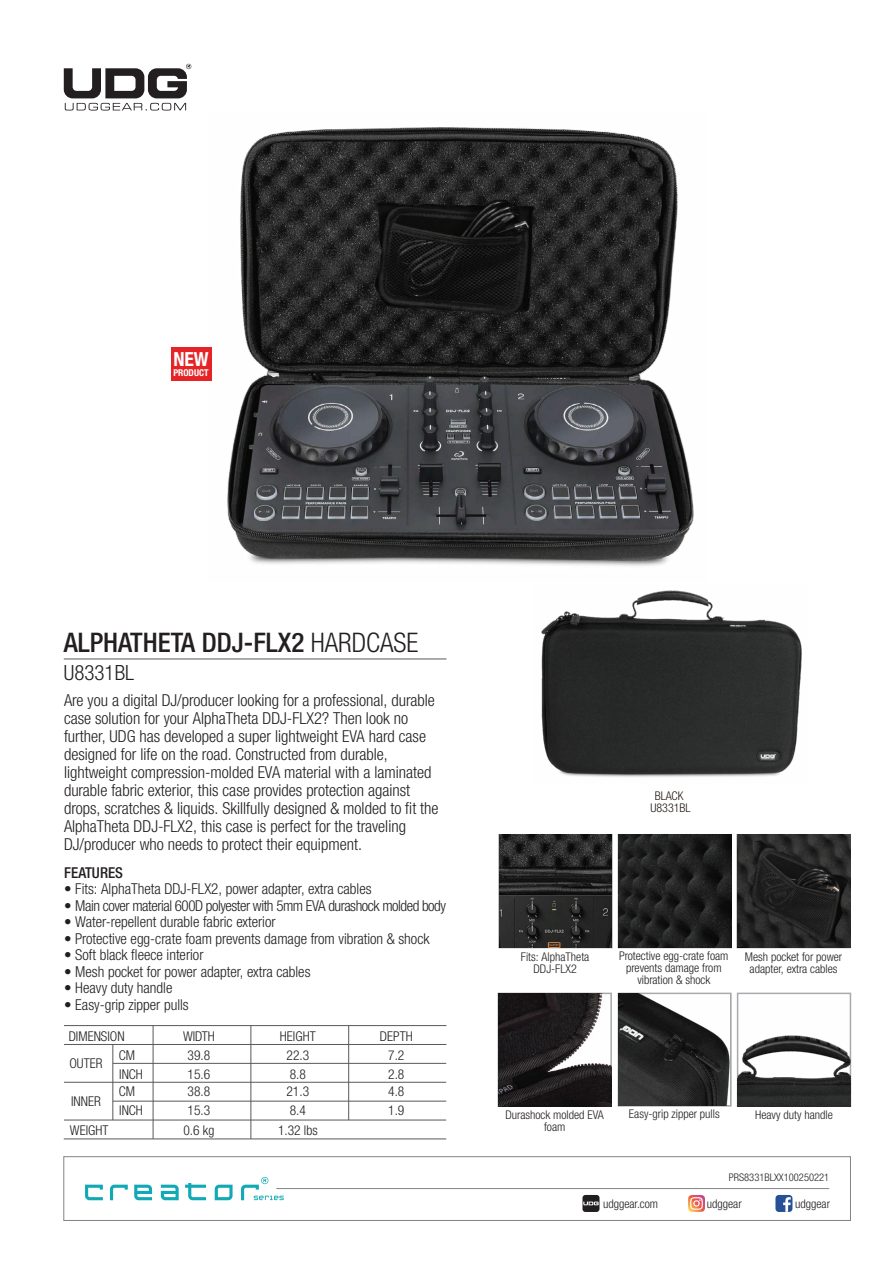
<style>
.page{position:relative;width:893px;height:1263px;background:#fff}
.page>*{position:absolute;margin:0;border:0;box-sizing:border-box;transform-origin:0 0}
.t1{font:500 condensed 27px "Helvetica Neue";color:#231f20}
.t2{font:300 condensed 21px "Helvetica Neue";color:#231f20}
.t3{font:700 condensed 19.5px "Helvetica Neue";color:#fff}
.t4{font:300 condensed 16.5px/18px "Helvetica Neue";color:#231f20}
.t5{font:300 condensed 15px "Helvetica Neue";color:#231f20}
.t6{font:300 condensed 15px "Helvetica Neue";letter-spacing:-.03em;color:#231f20}
.t7{font:500 condensed 15px "Helvetica Neue";color:#231f20}
.t8{font:300 condensed 13.5px/19px "Helvetica Neue";color:#231f20}
.t9{font:300 condensed 12px/12px "Helvetica Neue";color:#231f20;text-align:center}
.t10{font:300 condensed 12px/12px "Helvetica Neue";color:#211e1e;text-align:center}
.t11{font:300 condensed 12px/12px "Helvetica Neue";color:#211915;text-align:center}
.t12{font:300 condensed 10.5px "Helvetica Neue";color:#231f20}
.t13{font:700 condensed 9.45px "Helvetica Neue";color:#fff}
.s1{font-weight:300}
</style>
<div class="page">
<div style="left:64px;top:1156px;width:787px;height:65px;background:#fff;border:1px solid #818386"></div>
<svg style="left:64px;top:64px;width:127px;height:47px"></svg>
<img style="left:501px;top:995px;width:108px;height:109px">
<div style="left:498px;top:992px;width:114px;height:115px;border:2px solid #a8aaad"></div>
<svg style="left:737px;top:992px;width:114px;height:115px"></svg>
<hr style="left:276px;top:1188px;width:553px;height:1px;background:#818386">
<hr style="left:64px;top:1025px;width:382px;height:1px;background:#58595b">
<hr style="left:64px;top:1044px;width:382px;height:1px;background:#58595b">
<hr style="left:113px;top:1063px;width:333px;height:1px;background:#58595b">
<hr style="left:113px;top:1101px;width:333px;height:1px;background:#58595b">
<hr style="left:64px;top:1082px;width:382px;height:1px;background:#58595b">
<hr style="left:64px;top:1139px;width:382px;height:1px;background:#58595b">
<hr style="left:64px;top:1120px;width:382px;height:1px;background:#58595b">
<hr style="left:153px;top:1025px;width:1px;height:114px;background:#58595b">
<hr style="left:348px;top:1025px;width:1px;height:95px;background:#58595b">
<hr style="left:251px;top:1025px;width:1px;height:114px;background:#58595b">
<hr style="left:113px;top:1044px;width:1px;height:76px;background:#58595b">
<hr style="left:64px;top:659px;width:382px;height:1px;background:#58595b">
<svg style="left:85px;top:1177px;width:199px;height:23px"></svg>
<div style="left:736px;top:834px;width:115px;height:114px;border:2px solid #a8aaad"></div>
<svg style="left:498px;top:834px;width:115px;height:114px"></svg>
<svg style="left:618px;top:834px;width:114px;height:114px"></svg>
<div style="left:171px;top:348px;width:41px;height:33px;background:#e62428"></div>
<div style="left:775px;top:1195px;width:17px;height:17px;background:#275197;border-radius:3px"></div>
<svg style="left:783px;top:1197px;width:8px;height:15px"></svg>
<svg style="left:688px;top:1195px;width:17px;height:17px"></svg>
<svg style="left:582px;top:1195px;width:17px;height:17px"></svg>
<img style="left:618px;top:993px;width:113px;height:113px">
<img style="left:738px;top:993px;width:112px;height:113px">
<img style="left:208px;top:127px;width:486px;height:439px">
<img style="left:541px;top:590px;width:261px;height:187px">
<img style="left:737px;top:835px;width:113px;height:112px">
<img style="left:499px;top:835px;width:113px;height:112px">
<img style="left:618px;top:835px;width:113px;height:112px">
<p class="t3" style="left:173px;top:343px;width:37px">NEW</p>
<p class="t13" style="left:173px;top:365px;width:37px">PRODUCT</p>
<h1 class="t1" style="left:64px;top:622px;width:356px">ALPHATHETA DDJ-FLX2 <span class="s1">HARDCASE</span></h1>
<p class="t2" style="left:64px;top:657px;width:72px">U8331BL</p>
<p class="t4" style="left:64px;top:690px;width:376px">Are you a digital DJ/producer looking for a professional, durable case solution for your AlphaTheta DDJ-FLX2? Then look no further, UDG has developed a super lightweight EVA hard case designed for life on the road. Constructed from durable, lightweight compression-molded EVA material with a laminated durable fabric exterior, this case provides protection against drops, scratches &amp; liquids. Skillfully designed &amp; molded to fit the AlphaTheta DDJ-FLX2, this case is perfect for the traveling DJ/producer who needs to protect their equipment.</p>
<p class="t7" style="left:64px;top:861px;width:60px">FEATURES</p>
<p class="t5" style="left:64px;top:878px;width:309px">• Fits: AlphaTheta DDJ-FLX2, power adapter, extra cables</p>
<p class="t6" style="left:64px;top:894px;width:383px">• Main cover material 600D polyester with 5mm EVA durashock molded body</p>
<p class="t5" style="left:64px;top:911px;width:213px">• Water-repellent durable fabric exterior</p>
<p class="t5" style="left:64px;top:927px;width:367px">• Protective egg-crate foam prevents damage from vibration &amp; shock</p>
<p class="t5" style="left:64px;top:944px;width:141px">• Soft black fleece interior</p>
<p class="t5" style="left:64px;top:960px;width:248px">• Mesh pocket for power adapter, extra cables</p>
<p class="t5" style="left:64px;top:977px;width:110px">• Heavy duty handle</p>
<p class="t5" style="left:64px;top:993px;width:126px">• Easy-grip zipper pulls</p>
<p class="t8" style="left:69px;top:1026px;width:57px">DIMENSION</p>
<p class="t8" style="left:183px;top:1026px;width:33px">WIDTH</p>
<p class="t8" style="left:280px;top:1026px;width:37px">HEIGHT</p>
<p class="t8" style="left:380px;top:1026px;width:34px">DEPTH</p>
<p class="t8" style="left:69px;top:1053px;width:34px">OUTER</p>
<p class="t8" style="left:71px;top:1091px;width:31px">INNER</p>
<p class="t8" style="left:70px;top:1120px;width:40px">WEIGHT</p>
<p class="t8" style="left:119px;top:1045px;width:26px">CM<br>INCH</p>
<p class="t8" style="left:119px;top:1081px;width:26px">CM<br>INCH</p>
<p class="t8" style="left:188px;top:1045px;width:24px">39.8</p>
<p class="t8" style="left:286px;top:1045px;width:24px">22.3</p>
<p class="t8" style="left:388px;top:1045px;width:18px">7.2</p>
<p class="t8" style="left:188px;top:1064px;width:24px">15.6</p>
<p class="t8" style="left:290px;top:1064px;width:18px">8.8</p>
<p class="t8" style="left:388px;top:1064px;width:18px">2.8</p>
<p class="t8" style="left:188px;top:1081px;width:24px">38.8</p>
<p class="t8" style="left:286px;top:1081px;width:24px">21.3</p>
<p class="t8" style="left:388px;top:1081px;width:18px">4.8</p>
<p class="t8" style="left:188px;top:1100px;width:24px">15.3</p>
<p class="t8" style="left:290px;top:1100px;width:18px">8.4</p>
<p class="t8" style="left:388px;top:1100px;width:18px">1.9</p>
<p class="t8" style="left:183px;top:1120px;width:32px">0.6 kg</p>
<p class="t8" style="left:278px;top:1120px;width:41px">1.32 lbs</p>
<p class="t11" style="left:650px;top:789px;width:42px">BLACK<br>U8331BL</p>
<p class="t9" style="left:521px;top:950px;width:70px">Fits: AlphaTheta<br>DDJ-FLX2</p>
<p class="t10" style="left:619px;top:949px;width:111px">Protective egg-crate foam prevents damage from vibration &amp; shock</p>
<p class="t9" style="left:745px;top:950px;width:99px">Mesh pocket for power adapter, extra cables</p>
<p class="t9" style="left:505px;top:1108px;width:100px">Durashock molded EVA</p>
<p class="t9" style="left:629px;top:1108px;width:92px">Easy-grip zipper pulls</p>
<p class="t9" style="left:544px;top:1120px;width:23px">foam</p>
<p class="t9" style="left:755px;top:1108px;width:79px">Heavy duty handle</p>
<p class="t12" style="left:729px;top:1169px;width:102px">PRS8331BLXX100250221</p>
<p class="t10" style="left:603px;top:1197px;width:57px">udggear.com</p>
<p class="t10" style="left:707px;top:1197px;width:36px">udggear</p>
<p class="t10" style="left:795px;top:1197px;width:36px">udggear</p>
</div>
